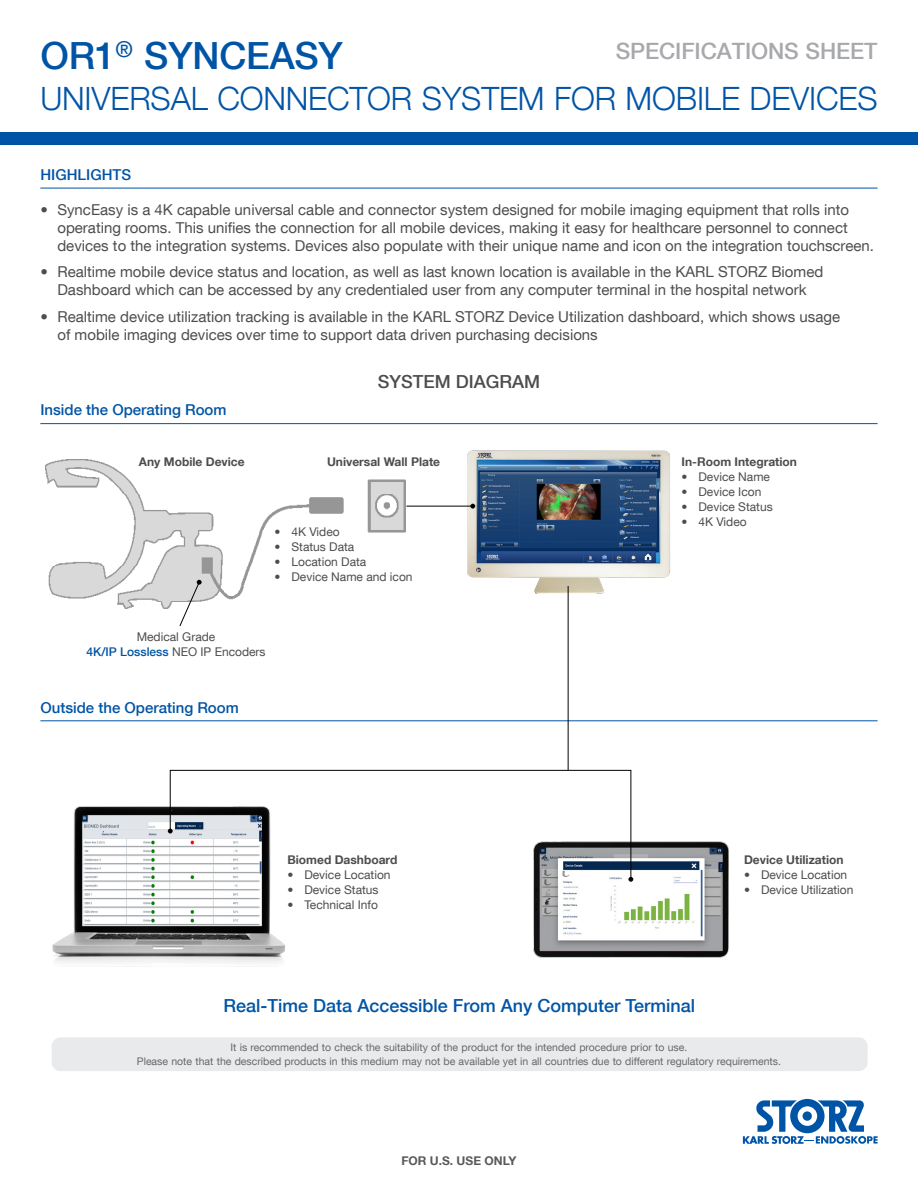
<style>
.page{position:relative;width:918px;height:1188px;background:#fff}
.page>*{position:absolute;margin:0;border:0;box-sizing:border-box;transform-origin:0 0}
.t1{font:500 37.5px "KS Helvetica Neue";letter-spacing:-.005em;color:#0054a6}
.t2{font:300 32.1px "KS Helvetica Neue";letter-spacing:-.005em;color:#0054a6}
.t3{font:500 22.5px "KS Helvetica Neue";letter-spacing:-.005em;color:#a7a9ac}
.t4{font:500 18px "KS Helvetica Neue";color:#0054a6}
.t5{font:500 18px "KS Helvetica Neue";color:#4d4d4f}
.t6{font:15px/18px "KS Helvetica Neue";color:#4d4d4f}
.t7{font:500 15px "KS Helvetica Neue";color:#0054a6}
.t8{font:12px/15px "KS Helvetica Neue";color:#4d4d4f;text-align:center}
.t9{font:700 12px "KS Helvetica Neue";color:#4d4d4f}
.t10{font:700 12px "KS Helvetica Neue";color:#58595b}
.t11{font:10.5px/13.5px "KS Helvetica Neue";color:#4d4d4f;text-align:center}
.s1{font-weight:500;color:#0054a6}
</style>
<div class="page">
<svg style="left:743px;top:1099px;width:135px;height:45px"></svg>
<div style="left:52px;top:1037px;width:816px;height:34px;background:#e6e7e8;border-radius:9px"></div>
<img style="left:46px;top:459px;width:360px;height:149px">
<hr style="left:40px;top:188px;width:838px;height:1px;background:#0054a6">
<hr style="left:40px;top:423px;width:838px;height:1px;background:#0054a6">
<hr style="left:40px;top:720px;width:838px;height:1px;background:#0054a6">
<img style="left:52px;top:806px;width:233px;height:161px">
<img style="left:533px;top:842px;width:195px;height:116px">
<svg style="left:169px;top:770px;width:463px;height:110px"></svg>
<svg style="left:168px;top:829px;width:5px;height:5px"></svg>
<svg style="left:628px;top:877px;width:5px;height:5px"></svg>
<svg style="left:179px;top:580px;width:23px;height:47px"></svg>
<img style="left:466px;top:450px;width:204px;height:144px">
<hr style="left:406px;top:506px;width:67px;height:1px;background:#000">
<svg style="left:470px;top:504px;width:5px;height:5px"></svg>
<hr style="left:568px;top:586px;width:1px;height:184px;background:#000">
<div style="left:0;top:132px;width:918px;height:13px;background:#0054a6"></div>
<h1 class="t1" style="left:40px;top:33px;width:304px">OR1<sup>®</sup> SYNCEASY</h1>
<h2 class="t2" style="left:40px;top:79px;width:839px">UNIVERSAL CONNECTOR SYSTEM FOR MOBILE DEVICES</h2>
<h3 class="t3" style="left:616px;top:37px;width:263px">SPECIFICATIONS SHEET</h3>
<p class="t7" style="left:40px;top:166px;width:92px">HIGHLIGHTS</p>
<p class="t6" style="left:57px;top:200px;width:818px;text-indent:-17px">• SyncEasy is a 4K capable universal cable and connector system designed for mobile imaging equipment that rolls into operating rooms. This unifies the connection for all mobile devices, making it easy for healthcare personnel to connect devices to the integration systems. Devices also populate with their unique name and icon on the integration touchscreen.</p>
<p class="t6" style="left:40px;top:263px;width:784px;text-align:center">• Realtime mobile device status and location, as well as last known location is available in the KARL STORZ Biomed<br>Dashboard which can be accessed by any credentialed user from any computer terminal in the hospital network</p>
<p class="t6" style="left:57px;top:307px;width:784px;text-indent:-17px">• Realtime device utilization tracking is available in the KARL STORZ Device Utilization dashboard, which shows usage of mobile imaging devices over time to support data driven purchasing decisions</p>
<p class="t5" style="left:378px;top:371px;width:164px">SYSTEM DIAGRAM</p>
<p class="t7" style="left:40px;top:401px;width:188px">Inside the Operating Room</p>
<p class="t9" style="left:139px;top:454px;width:107px">Any Mobile Device</p>
<p class="t9" style="left:327px;top:454px;width:115px">Universal Wall Plate</p>
<p class="t8" style="left:274px;top:524px;width:67px">• 4K Video</p>
<p class="t8" style="left:274px;top:539px;width:81px">• Status Data</p>
<p class="t8" style="left:274px;top:554px;width:93px">• Location Data</p>
<p class="t8" style="left:274px;top:569px;width:140px">• Device Name and icon</p>
<p class="t8" style="left:86px;top:629px;width:181px">Medical Grade<br><span class="s1">4K/IP Lossless</span> NEO IP Encoders</p>
<p class="t7" style="left:40px;top:698px;width:200px">Outside the Operating Room</p>
<p class="t9" style="left:287px;top:852px;width:111px">Biomed Dashboard</p>
<p class="t8" style="left:287px;top:866px;width:105px">• Device Location</p>
<p class="t8" style="left:287px;top:881px;width:93px">• Device Status</p>
<p class="t8" style="left:287px;top:896px;width:92px">• Technical Info</p>
<p class="t9" style="left:682px;top:455px;width:117px">In-Room Integration</p>
<p class="t8" style="left:682px;top:469px;width:90px">• Device Name</p>
<p class="t8" style="left:682px;top:484px;width:81px">• Device Icon</p>
<p class="t8" style="left:682px;top:499px;width:93px">• Device Status</p>
<p class="t8" style="left:682px;top:514px;width:67px">• 4K Video</p>
<p class="t9" style="left:744px;top:852px;width:101px">Device Utilization</p>
<p class="t8" style="left:744px;top:866px;width:105px">• Device Location</p>
<p class="t8" style="left:744px;top:881px;width:111px">• Device Utilization</p>
<p class="t4" style="left:224px;top:995px;width:473px">Real-Time Data Accessible From Any Computer Terminal</p>
<p class="t11" style="left:137px;top:1041px;width:646px">It is recommended to check the suitability of the product for the intended procedure prior to use.<br>Please note that the described products in this medium may not be available yet in all countries due to different regulatory requirements.</p>
<p class="t10" style="left:402px;top:1153px;width:116px">FOR U.S. USE ONLY</p>
</div>
